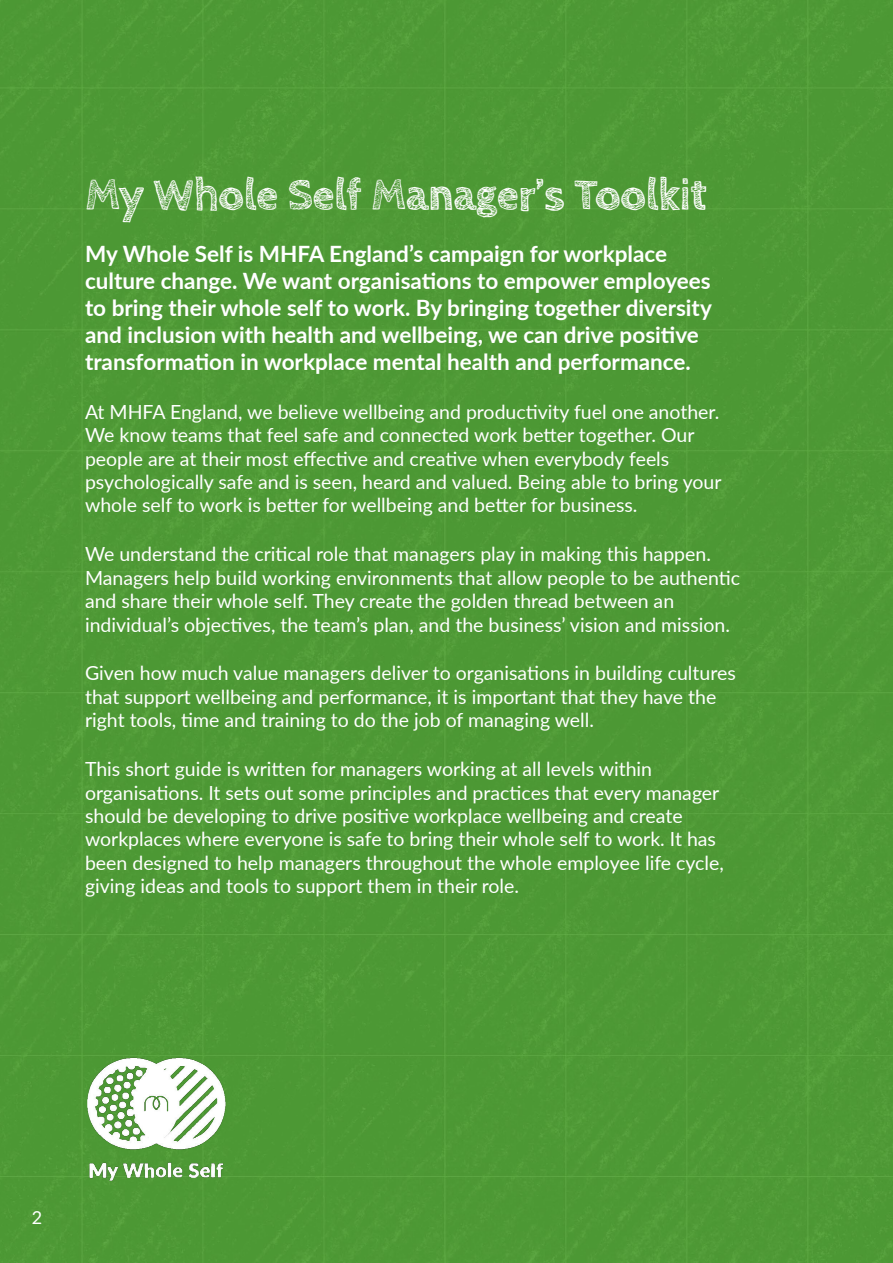
<style>
.page{position:relative;width:893px;height:1263px;background:#4d9835}
.page>*{position:absolute;margin:0;border:0;box-sizing:border-box;transform-origin:0 0}
.t1{font:700 45px "Cabin Sketch";letter-spacing:-.01em;color:#fff}
.t2{font:700 22.5px/27px "Lato";color:#fff}
.t3{font:19.5px/23.4px "Lato";color:#fff}
.t4{font:18px "Lato";color:#fff}
</style>
<div class="page">
<img style="left:80px;top:1051px;width:154px;height:141px">
<h1 class="t1" style="left:85px;top:170px;width:623px">My Whole Self Manager’s Toolkit</h1>
<p class="t2" style="left:85px;top:239px;width:628px">My Whole Self is MHFA England’s campaign for workplace culture change. We want organisations to empower employees to bring their whole self to work. By bringing together diversity and inclusion with health and wellbeing, we can drive positive transformation in workplace mental health and performance.</p>
<p class="t3" style="left:85px;top:399px;width:638px">At MHFA England, we believe wellbeing and productivity fuel one another.<br>We know teams that feel safe and connected work better together. Our people are at their most effective and creative when everybody feels psychologically safe and is seen, heard and valued. Being able to bring your whole self to work is better for wellbeing and better for business.</p>
<p class="t3" style="left:85px;top:542px;width:657px">We understand the critical role that managers play in making this happen.<br>Managers help build working environments that allow people to be authentic and share their whole self. They create the golden thread between an individual’s objectives, the team’s plan, and the business’ vision and mission.</p>
<p class="t3" style="left:85px;top:661px;width:652px">Given how much value managers deliver to organisations in building cultures that support wellbeing and performance, it is important that they have the right tools, time and training to do the job of managing well.</p>
<p class="t3" style="left:85px;top:756px;width:640px">This short guide is written for managers working at all levels within organisations. It sets out some principles and practices that every manager should be developing to drive positive workplace wellbeing and create workplaces where everyone is safe to bring their whole self to work. It has been designed to help managers throughout the whole employee life cycle, giving ideas and tools to support them in their role.</p>
<p class="t4" style="left:32px;top:1205px;width:12px">2</p>
</div>
